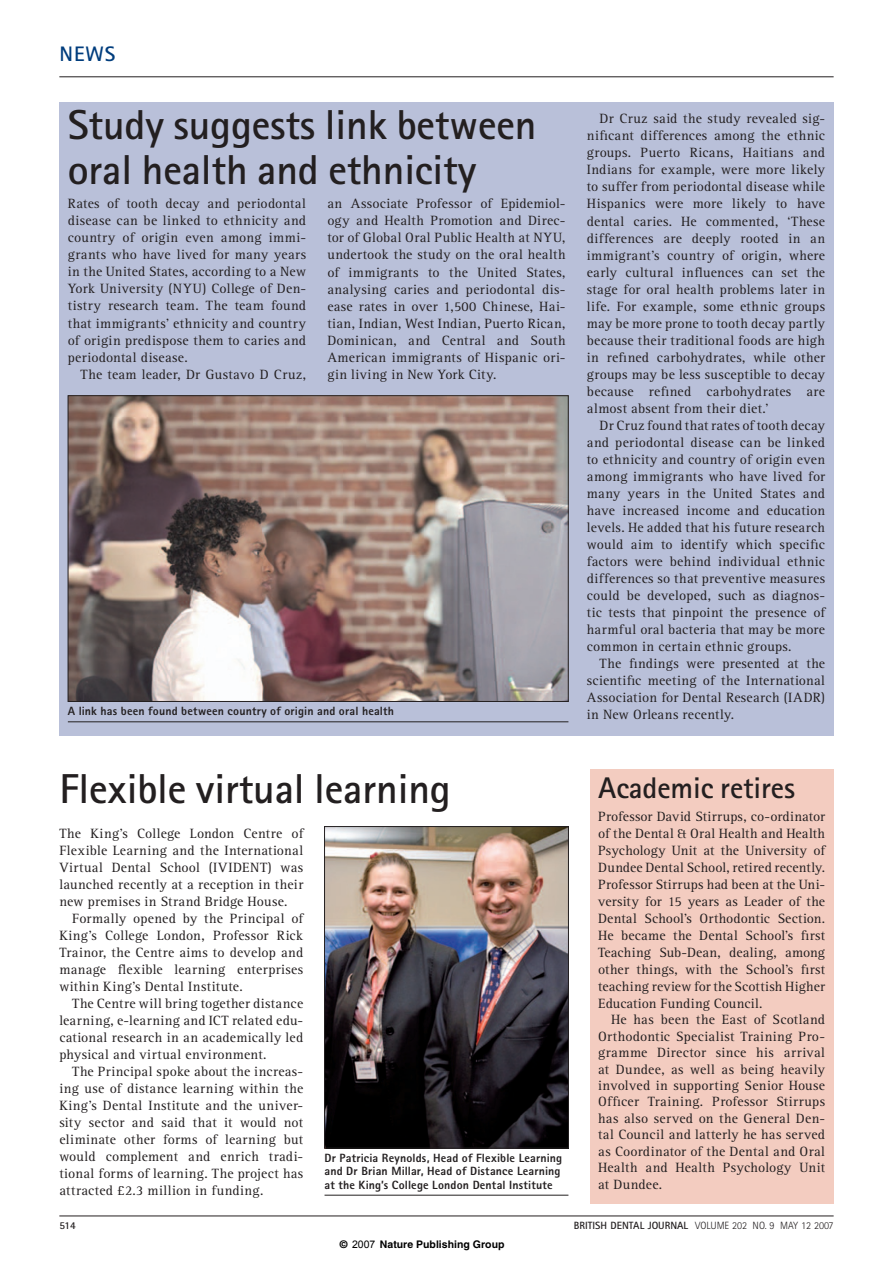
<style>
.page{position:relative;width:893px;height:1263px;background:#fff}
.page>*{position:absolute;margin:0;border:0;box-sizing:border-box;transform-origin:0 0}
.t1{font:700 41.85px/44.8px "Rotis Sans Serif";letter-spacing:-.005em;color:#231f20}
.t2{font:700 29.85px "Rotis Sans Serif";letter-spacing:-.005em;color:#231f20}
.t3{font:700 21px "Rotis Sans Serif";color:#013d7d}
.t4{font:13.95px/17px "Rotis Serif";letter-spacing:.02em;color:#231f20;text-align:justify}
.t5{font:800 12px/13.5px "Rotis Sans Serif";letter-spacing:.015em;color:#231f20}
.t6{font:300 10.5px "Rotis Sans Serif";color:#231f20}
.t7{font:700 10.5px "Helvetica";color:#000}
.t8{font:700 10.5px "Rotis Sans Serif";color:#231f20}
.s1{font-weight:700}
.s2{font-family:"Arial";font-weight:400}
</style>
<div class="page">
<hr style="left:59px;top:77px;width:774px;height:1px;background:#231f20">
<hr style="left:59px;top:1216px;width:774px;height:1px;background:#231f20">
<div style="left:59px;top:102px;width:774px;height:634px;background:#b9c0d9"></div>
<img style="left:70px;top:398px;width:496px;height:302px">
<div style="left:68px;top:396px;width:500px;height:306px;border:1px solid #231f20"></div>
<hr style="left:68px;top:722px;width:500px;height:1px;background:#231f20">
<div style="left:589px;top:804px;width:244px;height:399px;background:#f3ccc0"></div>
<div style="left:589px;top:770px;width:244px;height:34px;background:#f3ccc0"></div>
<img style="left:326px;top:828px;width:240px;height:318px">
<div style="left:324px;top:826px;width:244px;height:322px;border:1px solid #231f20"></div>
<hr style="left:324px;top:1195px;width:244px;height:1px;background:#231f20">
<h3 class="t3" style="left:59px;top:47px;width:58px">NEWS</h3>
<h1 class="t1" style="left:68px;top:107px;width:470px">Study suggests link between oral health and ethnicity</h1>
<p class="t4" style="left:68px;top:197px;width:240px">Rates of tooth decay and periodontal disease can be linked to ethnicity and country of origin even among immi&shy;grants who have lived for many years in the United States, according to a New York University (NYU) College of Den&shy;tistry research team. The team found that immigrants’ ethnicity and country of origin predispose them to caries and periodontal disease.</p>
<p class="t4" style="left:81px;top:367px;width:227px">The team leader, Dr Gustavo D Cruz,</p>
<p class="t4" style="left:327px;top:197px;width:240px">an Associate Professor of Epidemiol&shy;ogy and Health Promotion and Direc&shy;tor of Global Oral Public Health at NYU, undertook the study on the oral health of immigrants to the United States, analysing caries and periodontal dis&shy;ease rates in over 1,500 Chinese, Hai&shy;tian, Indian, West Indian, Puerto Rican, Dominican, and Central and South American immigrants of Hispanic ori&shy;gin living in New York City.</p>
<p class="t5" style="left:68px;top:706px;width:327px">A link has been found between country of origin and oral health</p>
<h1 class="t1" style="left:59px;top:770px;width:393px">Flexible virtual learning</h1>
<p class="t4" style="left:59px;top:826px;width:245px">The King’s College London Centre of Flexible Learning and the International Virtual Dental School (IVIDENT) was launched recently at a reception in their new premises in Strand Bridge House.</p>
<p class="t4" style="left:59px;top:911px;width:245px;text-indent:13px">Formally opened by the Principal of King’s College London, Professor Rick Trainor, the Centre aims to develop and manage flexible learning enterprises within King’s Dental Institute.</p>
<p class="t4" style="left:59px;top:996px;width:245px;text-indent:13px">The Centre will bring together distance learning, e-learning and ICT related edu&shy;cational research in an academically led physical and virtual environment.</p>
<p class="t4" style="left:59px;top:1064px;width:245px;text-indent:13px">The Principal spoke about the increas&shy;ing use of distance learning within the King’s Dental Institute and the univer&shy;sity sector and said that it would not eliminate other forms of learning but would complement and enrich tradi&shy;tional forms of learning. The project has attracted £2.3 million in funding.</p>
<p class="t5" style="left:324px;top:1152px;width:239px">Dr Patricia Reynolds, Head of Flexible Learning and Dr Brian Millar, Head of Distance Learning at the King’s College London Dental Institute</p>
<p class="t4" style="left:587px;top:112px;width:240px;text-indent:13px">Dr Cruz said the study revealed sig&shy;nificant differences among the ethnic groups. Puerto Ricans, Haitians and Indians for example, were more likely to suffer from periodontal disease while Hispanics were more likely to have dental caries. He commented, ‘These differences are deeply rooted in an immigrant’s country of origin, where early cultural influences can set the stage for oral health problems later in life. For example, some ethnic groups may be more prone to tooth decay partly because their traditional foods are high in refined carbohydrates, while other groups may be less susceptible to decay because refined carbohydrates are almost absent from their diet.’</p>
<p class="t4" style="left:587px;top:418px;width:240px;text-indent:13px">Dr Cruz found that rates of tooth decay and periodontal disease can be linked to ethnicity and country of origin even among immigrants who have lived for many years in the United States and have increased income and education levels. He added that his future research would aim to identify which specific factors were behind individual ethnic differences so that preventive measures could be developed, such as diagnos&shy;tic tests that pinpoint the presence of harmful oral bacteria that may be more common in certain ethnic groups.</p>
<p class="t4" style="left:587px;top:656px;width:240px;text-indent:13px">The findings were presented at the scientific meeting of the International Association for Dental Research (IADR) in New Orleans recently.</p>
<h2 class="t2" style="left:598px;top:777px;width:198px">Academic retires</h2>
<p class="t4" style="left:598px;top:809px;width:228px">Professor David Stirrups, co-ordinator of the Dental &amp; Oral Health and Health Psychology Unit at the University of Dundee Dental School, retired recently.<br>Professor Stirrups had been at the Uni&shy;versity for 15 years as Leader of the Dental School’s Orthodontic Section.<br>He became the Dental School’s first Teaching Sub-Dean, dealing, among other things, with the School’s first teaching review for the Scottish Higher Education Funding Council.</p>
<p class="t4" style="left:598px;top:1013px;width:228px;line-height:16.5px;text-indent:13px">He has been the East of Scotland Orthodontic Specialist Training Pro&shy;gramme Director since his arrival at Dundee, as well as being heavily involved in supporting Senior House Officer Training. Professor Stirrups has also served on the General Den&shy;tal Council and latterly he has served as Coordinator of the Dental and Oral Health and Health Psychology Unit at Dundee.</p>
<p class="t8" style="left:59px;top:1222px;width:18px">514</p>
<p class="t6" style="left:574px;top:1222px;width:261px"><span class="s1">BRITISH DENTAL JOURNAL</span> VOLUME 202 NO. 9 MAY 12 2007</p>
<p class="t7" style="left:340px;top:1238px;width:166px">© <span class="s2">2007</span> Nature Publishing Group</p>
</div>
